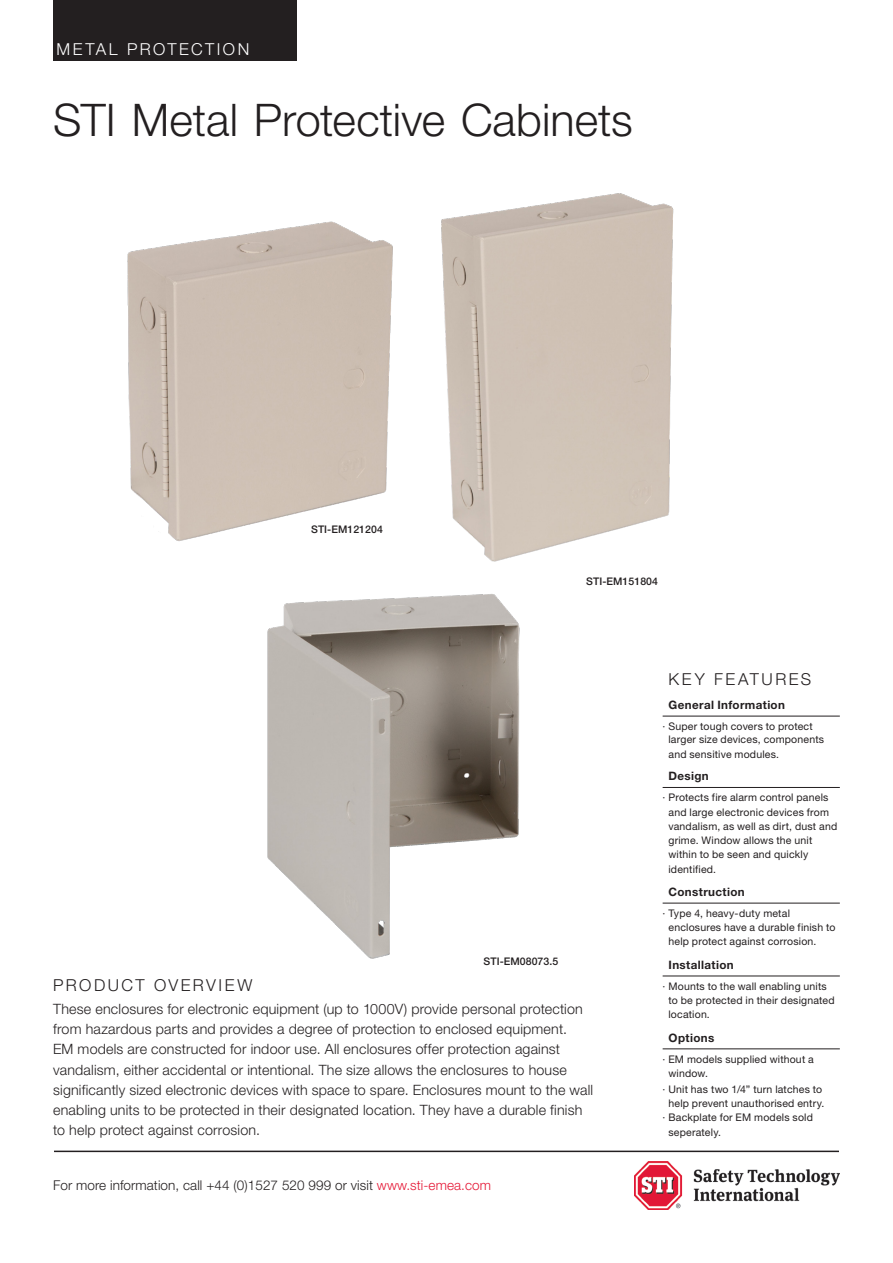
<style>
.page{position:relative;width:893px;height:1263px;background:#fff}
.page>*{position:absolute;margin:0;border:0;box-sizing:border-box;transform-origin:0 0}
.head_1{font:300 45px "Helvetica Neue LT Std";color:#231f20}
.head_3{font:300 16.5px "Helvetica Neue LT Std";letter-spacing:.15em;color:#231f20}
.head_3-2{font:300 16.5px "Helvetica Neue LT Std";letter-spacing:.15em;color:#fff}
.text_1{font:300 14.25px/20.2px "Helvetica Neue LT Std";letter-spacing:.015em;color:#231f20}
.t1{font:300 13.5px "Helvetica Neue LT Std";letter-spacing:.005em;color:#231f20}
.head4_sidebar{font:700 11.7px "Helvetica Neue LT Std";letter-spacing:.03em;color:#231f20}
.sidebar_bullet{font:10.5px/14.2px "Helvetica Neue LT Std";letter-spacing:.015em;color:#231f20}
.t2{font:500 10.5px "Helvetica Neue LT Std";letter-spacing:.005em;color:#231f20}
.s1{color:#e51836}
</style>
<div class="page">
<img style="left:267px;top:594px;width:253px;height:365px">
<hr style="left:663px;top:716px;width:177px;height:1px;background:#231f20">
<hr style="left:663px;top:787px;width:177px;height:1px;background:#231f20">
<hr style="left:663px;top:903px;width:177px;height:1px;background:#231f20">
<hr style="left:663px;top:975px;width:177px;height:1px;background:#231f20">
<hr style="left:663px;top:1048px;width:177px;height:1px;background:#231f20">
<div style="left:53px;top:0;width:243px;height:61px;background:#231f20"></div>
<img style="left:635px;top:1161px;width:205px;height:48px">
<hr style="left:54px;top:1150px;width:785px;height:2px;background:#231f20">
<img style="left:127px;top:221px;width:266px;height:320px">
<img style="left:441px;top:193px;width:233px;height:369px">
<p class="head_3-2" style="left:57px;top:39px;width:194px">METAL PROTECTION</p>
<p class="head_1" style="left:53px;top:93px;width:581px">STI Metal Protective Cabinets</p>
<p class="t2" style="left:311px;top:523px;width:73px">STI-EM121204</p>
<p class="t2" style="left:586px;top:575px;width:73px">STI-EM151804</p>
<p class="t2" style="left:484px;top:954px;width:76px">STI-EM08073.5</p>
<p class="head_3" style="left:53px;top:975px;width:201px">PRODUCT OVERVIEW</p>
<p class="text_1" style="left:53px;top:998px;width:541px">These enclosures for electronic equipment (up to 1000V) provide personal protection from hazardous parts and provides a degree of protection to enclosed equipment.<br>EM models are constructed for indoor use. All enclosures offer protection against vandalism, either accidental or intentional. The size allows the enclosures to house significantly sized electronic devices with space to spare. Enclosures mount to the wall enabling units to be protected in their designated location. They have a durable finish to help protect against corrosion.</p>
<p class="t1" style="left:53px;top:1177px;width:439px">For more information, call +44 (0)1527 520 999 or visit <span class="s1">www.sti-emea.com</span></p>
<p class="head_3" style="left:669px;top:669px;width:144px">KEY FEATURES</p>
<p class="head4_sidebar" style="left:669px;top:697px;width:118px">General Information</p>
<p class="sidebar_bullet" style="left:668px;top:719px;width:157px;line-height:13.8px;text-indent:-6px">· Super tough covers to protect larger size devices, components and sensitive modules.</p>
<p class="head4_sidebar" style="left:669px;top:769px;width:42px">Design</p>
<p class="sidebar_bullet" style="left:668px;top:790px;width:170px;text-indent:-6px">· Protects fire alarm control panels and large electronic devices from vandalism, as well as dirt, dust and grime. Window allows the unit within to be seen and quickly identified.</p>
<p class="head4_sidebar" style="left:669px;top:884px;width:78px">Construction</p>
<p class="sidebar_bullet" style="left:668px;top:906px;width:169px;text-indent:-6px">· Type 4, heavy-duty metal enclosures have a durable finish to help protect against corrosion.</p>
<p class="head4_sidebar" style="left:669px;top:957px;width:67px">Installation</p>
<p class="sidebar_bullet" style="left:668px;top:979px;width:168px;text-indent:-6px">· Mounts to the wall enabling units to be protected in their designated location.</p>
<p class="head4_sidebar" style="left:669px;top:1030px;width:47px">Options</p>
<p class="sidebar_bullet" style="left:668px;top:1052px;width:147px;text-indent:-6px">· EM models supplied without a window.</p>
<p class="sidebar_bullet" style="left:663px;top:1082px;width:161px">· Unit has two 1/4” turn latches to</p>
<p class="sidebar_bullet" style="left:668px;top:1096px;width:158px">help prevent unauthorised entry.</p>
<p class="sidebar_bullet" style="left:663px;top:1110px;width:152px">· Backplate for EM models sold</p>
<p class="sidebar_bullet" style="left:668px;top:1124px;width:54px">seperately.</p>
</div>
